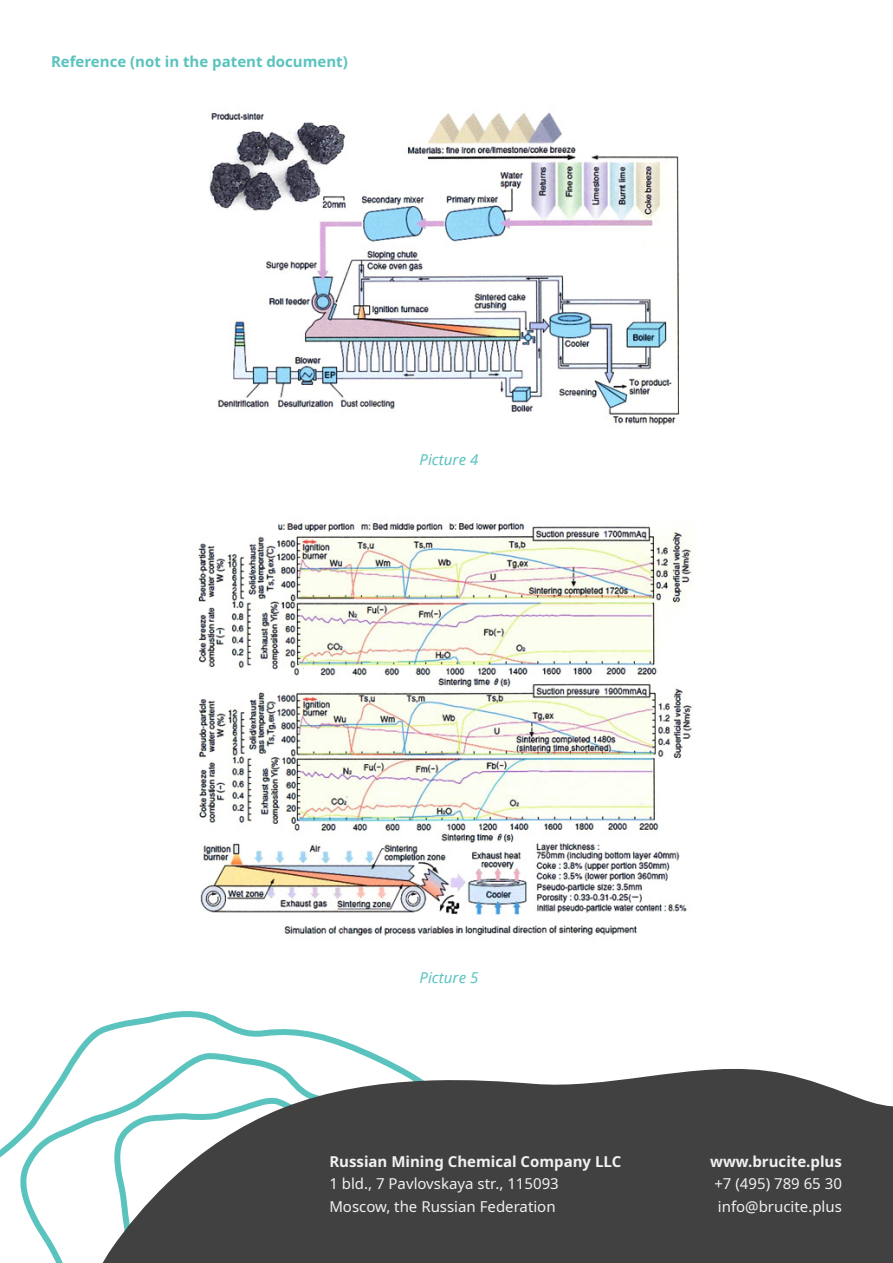
<style>
.page{position:relative;width:893px;height:1263px;background:#fff}
.page>*{position:absolute;margin:0;border:0;box-sizing:border-box;transform-origin:0 0}
.основной_текст{font:15px/22.5px "Noto Sans";color:#f2f1f2;text-align:justify}
.основной_текст-2{font:700 15px "Noto Sans";color:#5ac3be}
.название_таблицы{font:italic 15px "Noto Sans";color:#5ac3be}
.s1{font-weight:700}
</style>
<div class="page">
<img style="left:197px;top:522px;width:496px;height:414px">
<img style="left:209px;top:112px;width:471px;height:313px">
<svg style="left:68px;top:1011px;width:327px;height:53px"></svg>
<svg style="left:0;top:1064px;width:893px;height:199px;fill:#414141"></svg>
<p class="основной_текст-2" style="left:51px;top:51px;width:298px">Reference (not in the patent document)</p>
<p class="название_таблицы" style="left:420px;top:449px;width:60px">Picture 4</p>
<p class="название_таблицы" style="left:420px;top:967px;width:60px">Picture 5</p>
<p class="основной_текст" style="left:329px;top:1150px;width:293px;text-align:left"><span class="s1">Russian Mining Chemical Company LLC<br></span>1 bld., 7 Pavlovskaya str., 115093<br>Moscow, the Russian Federation</p>
<p class="основной_текст" style="left:710px;top:1150px;width:133px"><span class="s1">www.brucite.plus </span>+7 (495) 789 65 30 info@brucite.plus</p>
</div>
